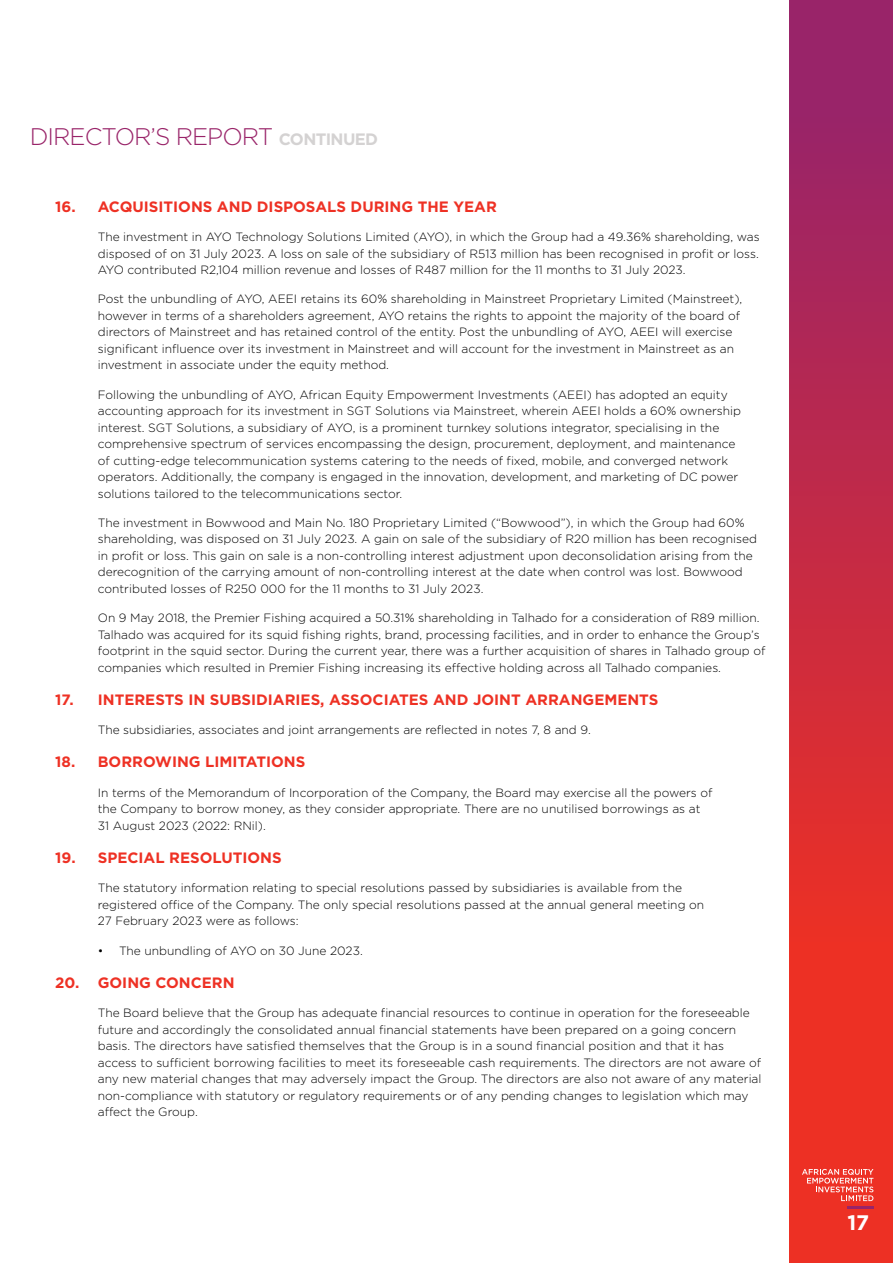
<style>
.page{position:relative;width:893px;height:1263px;background:#fff}
.page>*{position:absolute;margin:0;border:0;box-sizing:border-box;transform-origin:0 0}
.t1{font:300 24px "Gotham";letter-spacing:-.04em;color:#992469}
.t2{font:700 21px "Gotham";color:#fff}
.t3{font:700 15px "Gotham";color:#ee3124}
.t4{font:300 12px/16.5px "Gotham";color:#000}
.s1{font-weight:700;font-size:16.5px;color:#d4d2d2}
</style>
<div class="page">
<div style="left:790px;top:0;width:103px;height:1263px;background:linear-gradient(to bottom,#95236c,#fe3316)"></div>
<hr style="left:847px;top:1206px;width:26px;height:3px;background:#992469">
<svg style="left:802px;top:1169px;width:71px;height:32px;background:#f05f55"></svg>
<h1 class="t1" style="left:30px;top:121px;width:350px">DIRECTOR’S REPORT <span class="s1">CONTINUED</span></h1>
<p class="t3" style="left:55px;top:197px;width:443px">16. ACQUISITIONS AND DISPOSALS DURING THE YEAR</p>
<p class="t4" style="left:98px;top:228px;width:663px;text-align:justify">The investment in AYO Technology Solutions Limited (AYO), in which the Group had a 49.36% shareholding, was disposed of on 31 July 2023. A loss on sale of the subsidiary of R513 million has been recognised in profit or loss.<br>AYO contributed R2,104 million revenue and losses of R487 million for the 11 months to 31 July 2023.</p>
<p class="t4" style="left:98px;top:291px;width:646px">Post the unbundling of AYO, AEEI retains its 60% shareholding in Mainstreet Proprietary Limited (Mainstreet), however in terms of a shareholders agreement, AYO retains the rights to appoint the majority of the board of directors of Mainstreet and has retained control of the entity. Post the unbundling of AYO, AEEI will exercise significant influence over its investment in Mainstreet and will account for the investment in Mainstreet as an investment in associate under the equity method.</p>
<p class="t4" style="left:98px;top:386px;width:645px">Following the unbundling of AYO, African Equity Empowerment Investments (AEEI) has adopted an equity accounting approach for its investment in SGT Solutions via Mainstreet, wherein AEEI holds a 60% ownership interest. SGT Solutions, a subsidiary of AYO, is a prominent turnkey solutions integrator, specialising in the comprehensive spectrum of services encompassing the design, procurement, deployment, and maintenance of cutting-edge telecommunication systems catering to the needs of fixed, mobile, and converged network operators. Additionally, the company is engaged in the innovation, development, and marketing of DC power solutions tailored to the telecommunications sector.</p>
<p class="t4" style="left:98px;top:514px;width:661px">The investment in Bowwood and Main No. 180 Proprietary Limited (“Bowwood”), in which the Group had 60% shareholding, was disposed on 31 July 2023. A gain on sale of the subsidiary of R20 million has been recognised in profit or loss. This gain on sale is a non-controlling interest adjustment upon deconsolidation arising from the derecognition of the carrying amount of non-controlling interest at the date when control was lost. Bowwood contributed losses of R250 000 for the 11 months to 31 July 2023.</p>
<p class="t4" style="left:98px;top:609px;width:669px">On 9 May 2018, the Premier Fishing acquired a 50.31% shareholding in Talhado for a consideration of R89 million.<br>Talhado was acquired for its squid fishing rights, brand, processing facilities, and in order to enhance the Group’s footprint in the squid sector. During the current year, there was a further acquisition of shares in Talhado group of companies which resulted in Premier Fishing increasing its effective holding across all Talhado companies.</p>
<p class="t3" style="left:55px;top:690px;width:605px">17. INTERESTS IN SUBSIDIARIES, ASSOCIATES AND JOINT ARRANGEMENTS</p>
<p class="t4" style="left:98px;top:721px;width:495px">The subsidiaries, associates and joint arrangements are reflected in notes 7, 8 and 9.</p>
<p class="t3" style="left:55px;top:752px;width:252px">18. BORROWING LIMITATIONS</p>
<p class="t4" style="left:98px;top:784px;width:616px">In terms of the Memorandum of Incorporation of the Company, the Board may exercise all the powers of the Company to borrow money, as they consider appropriate. There are no unutilised borrowings as at<br>31 August 2023 (2022: RNil).</p>
<p class="t3" style="left:55px;top:848px;width:228px">19. SPECIAL RESOLUTIONS</p>
<p class="t4" style="left:98px;top:879px;width:608px">The statutory information relating to special resolutions passed by subsidiaries is available from the registered office of the Company. The only special resolutions passed at the annual general meeting on<br>27 February 2023 were as follows:</p>
<p class="t4" style="left:98px;top:942px;width:266px">• The unbundling of AYO on 30 June 2023.</p>
<p class="t3" style="left:55px;top:972px;width:181px">20. GOING CONCERN</p>
<p class="t4" style="left:98px;top:1004px;width:665px">The Board believe that the Group has adequate financial resources to continue in operation for the foreseeable future and accordingly the consolidated annual financial statements have been prepared on a going concern basis. The directors have satisfied themselves that the Group is in a sound financial position and that it has access to sufficient borrowing facilities to meet its foreseeable cash requirements. The directors are not aware of any new material changes that may adversely impact the Group. The directors are also not aware of any material non-compliance with statutory or regulatory requirements or of any pending changes to legislation which may affect the Group.</p>
<h2 class="t2" style="left:847px;top:1209px;width:23px">17</h2>
</div>
